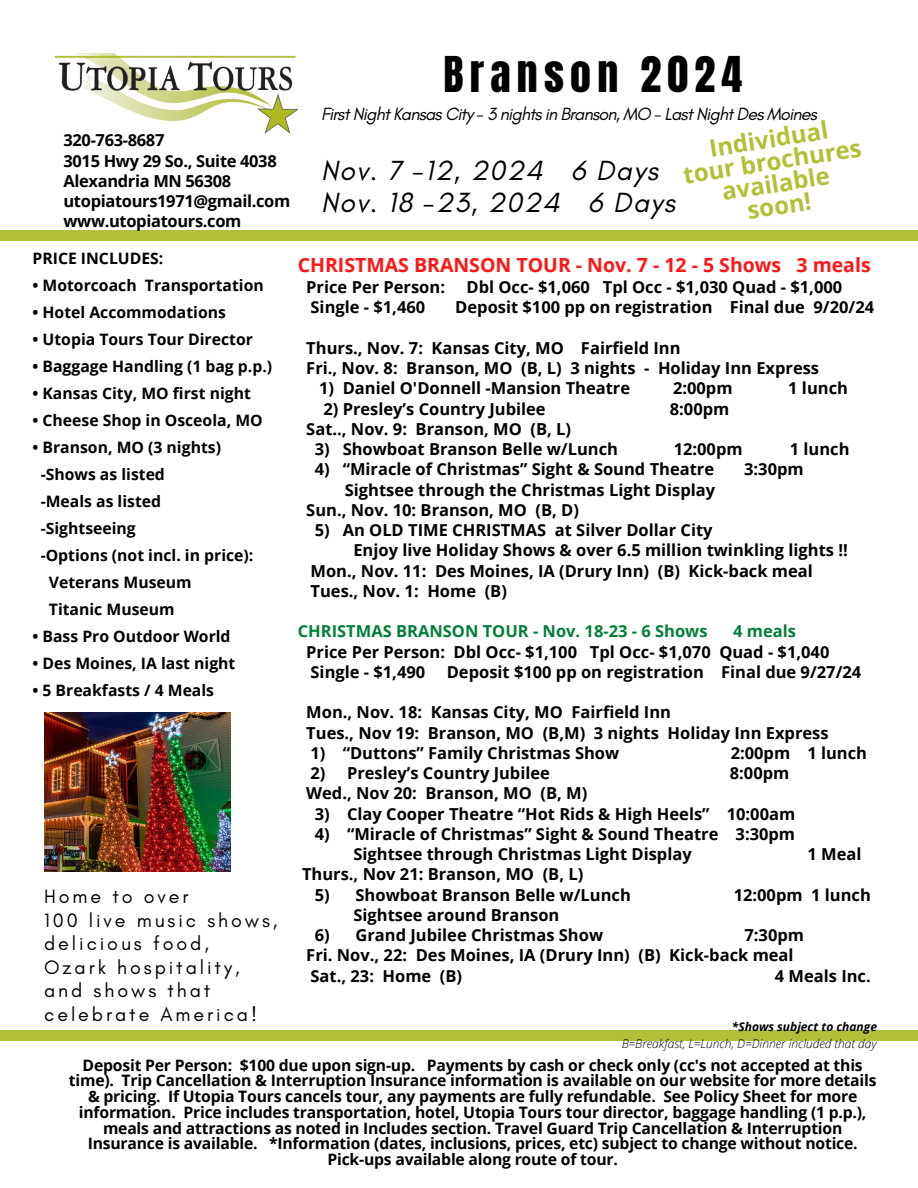
<style>
.page{position:relative;width:918px;height:1188px;background:#fff}
.page>*{position:absolute;margin:0;border:0;box-sizing:border-box;transform-origin:0 0}
.t1{font:42px "Anton";letter-spacing:.15em;color:#000}
.t2{font:italic 28.35px/31.8px "Glacial Indifference";letter-spacing:.05em;color:#000}
.t3{font:700 24px/22.5px "Open Sans";color:#b3bf36;text-align:center}
.t4{font:19.65px/23.7px "Glacial Indifference";letter-spacing:.15em;color:#000}
.t5{font:700 19.5px "Open Sans";color:#ff1616}
.t6{font:italic 18px "Glacial Indifference";letter-spacing:-.045em;color:#000}
.t7{font:700 16.5px/20.2px "Open Sans";color:#000}
.t8{font:700 16.5px/20.2px "Open Sans";letter-spacing:-.02em;color:#000}
.t9{font:700 16.5px "Open Sans";color:#008037}
.t10{font:700 15.75px/15.8px "Open Sans";letter-spacing:-.015em;color:#000;text-align:center}
.t11{font:italic 300 12px "Open Sans";color:#000}
.t12{font:italic 700 12px "Open Sans";color:#000}
.s1{color:#008037}
</style>
<div class="page">
<img style="left:56px;top:54px;width:242px;height:79px">
<div style="left:0;top:1030px;width:918px;height:10px;background:#b3bf36"></div>
<div style="left:0;top:230px;width:918px;height:10px;background:#b3bf36"></div>
<img style="left:44px;top:713px;width:187px;height:158px">
<h5 class="t8" style="left:64px;top:130px;width:228px">320-763-8687<br>3015 Hwy 29 So., Suite 4038<br>Alexandria MN 56308 utopiatours1971@gmail.com www.utopiatours.com</h5>
<h5 class="t10" style="left:33px;top:250px;width:132px">PRICE INCLUDES:</h5>
<h5 class="t10" style="left:33px;top:277px;width:233px">• Motorcoach Transportation</h5>
<h5 class="t10" style="left:33px;top:304px;width:195px">• Hotel Accommodations</h5>
<h5 class="t10" style="left:33px;top:331px;width:222px">• Utopia Tours Tour Director</h5>
<h5 class="t10" style="left:33px;top:358px;width:241px">• Baggage Handling (1 bag p.p.)</h5>
<h5 class="t10" style="left:33px;top:385px;width:220px">• Kansas City, MO first night</h5>
<h5 class="t10" style="left:33px;top:412px;width:232px">• Cheese Shop in Osceola, MO</h5>
<h5 class="t10" style="left:33px;top:439px;width:190px">• Branson, MO (3 nights)</h5>
<h5 class="t10" style="left:41px;top:466px;width:126px">-Shows as listed</h5>
<h5 class="t10" style="left:41px;top:493px;width:122px">-Meals as listed</h5>
<h5 class="t10" style="left:41px;top:520px;width:97px">-Sightseeing</h5>
<h5 class="t10" style="left:41px;top:547px;width:214px">-Options (not incl. in price):</h5>
<h5 class="t10" style="left:49px;top:574px;width:144px">Veterans Museum</h5>
<h5 class="t10" style="left:49px;top:601px;width:127px">Titanic Museum</h5>
<h5 class="t10" style="left:33px;top:628px;width:200px">• Bass Pro Outdoor World</h5>
<h5 class="t10" style="left:33px;top:655px;width:204px">• Des Moines, IA last night</h5>
<h5 class="t10" style="left:33px;top:682px;width:183px">• 5 Breakfasts / 4 Meals</h5>
<h5 class="t4" style="left:44px;top:884px;width:235px">Home to over<br>100 live music shows, delicious food,<br>Ozark hospitality, and shows that celebrate America!</h5>
<p class="t1" style="left:443px;top:44px;width:300px">Branson 2024</p>
<h5 class="t3" style="left:678px;top:141px;width:181px;rotate:-9deg">Individual<br>tour brochures available<br>soon!</h5>
<h5 class="t6" style="left:321px;top:103px;width:498px">First Night Kansas City - 3 nights in Branson, MO - Last Night Des Moines</h5>
<h5 class="t2" style="left:321px;top:155px;width:356px">Nov. 7 -12, 2024 6 Days<br>Nov. 18 -23, 2024 6 Days</h5>
<p class="t5" style="left:298px;top:251px;width:575px">CHRISTMAS BRANSON TOUR - Nov. 7 - 12 - 5 Shows 3 meals</p>
<p class="t7" style="left:306px;top:277px;width:140px">Price Per Person:</p>
<p class="t7" style="left:467px;top:277px;width:377px">Dbl Occ- $1,060 Tpl Occ - $1,030 Quad - $1,000</p>
<p class="t7" style="left:311px;top:297px;width:116px">Single - $1,460</p>
<p class="t7" style="left:455px;top:297px;width:420px">Deposit $100 pp on registration Final due 9/20/24</p>
<h4 class="t7" style="left:306px;top:337px;width:514px">Thurs., Nov. 7: Kansas City, MO Fairfield Inn<br>Fri., Nov. 8: Branson, MO (B, L) 3 nights - Holiday Inn Express</h4>
<h4 class="t7" style="left:319px;top:378px;width:313px">1) Daniel O'Donnell -Mansion Theatre</h4>
<h4 class="t7" style="left:673px;top:378px;width:61px">2:00pm</h4>
<h4 class="t7" style="left:788px;top:378px;width:61px">1 lunch</h4>
<h4 class="t7" style="left:323px;top:398px;width:224px">2) Presley’s Country Jubilee</h4>
<h4 class="t7" style="left:670px;top:398px;width:61px">8:00pm</h4>
<h4 class="t7" style="left:306px;top:418px;width:266px">Sat.., Nov. 9: Branson, MO (B, L)</h4>
<h4 class="t7" style="left:315px;top:439px;width:305px">3) Showboat Branson Belle w/Lunch</h4>
<h4 class="t7" style="left:674px;top:439px;width:70px">12:00pm</h4>
<h4 class="t7" style="left:790px;top:439px;width:61px">1 lunch</h4>
<h4 class="t7" style="left:315px;top:459px;width:401px">4) “Miracle of Christmas” Sight &amp; Sound Theatre</h4>
<h4 class="t7" style="left:744px;top:459px;width:61px">3:30pm</h4>
<h4 class="t7" style="left:306px;top:479px;width:410px;text-indent:39px">Sightsee through the Christmas Light Display<br>Sun., Nov. 10: Branson, MO (B, D)</h4>
<h4 class="t7" style="left:315px;top:520px;width:399px">5) An OLD TIME CHRISTMAS at Silver Dollar City</h4>
<h4 class="t7" style="left:353px;top:540px;width:496px">Enjoy live Holiday Shows &amp; over 6.5 million twinkling lights !!</h4>
<h4 class="t7" style="left:311px;top:560px;width:504px">Mon., Nov. 11: Des Moines, IA (Drury Inn) (B) Kick-back meal</h4>
<h4 class="t7" style="left:311px;top:580px;width:167px">Tues., Nov. 1: Home</h4>
<h2 class="t7" style="left:485px;top:580px;width:24px">(B)</h2>
<h2 class="t9" style="left:298px;top:620px;width:411px">CHRISTMAS BRANSON TOUR - Nov. 18-23 - 6 Shows</h2>
<h2 class="t7" style="left:306px;top:621px;width:525px;text-indent:427px"><span class="s1">4 meals<br></span>Price Per Person: Dbl Occ- $1,100 Tpl Occ- $1,070 Quad - $1,040<br>Single - $1,490</h2>
<h2 class="t7" style="left:447px;top:661px;width:416px">Deposit $100 pp on registration Final due 9/27/24</h2>
<h2 class="t7" style="left:306px;top:702px;width:524px">Mon., Nov. 18: Kansas City, MO Fairfield Inn<br>Tues., Nov 19: Branson, MO (B,M) 3 nights Holiday Inn Express</h2>
<h2 class="t7" style="left:311px;top:742px;width:310px">1) “Duttons” Family Christmas Show</h2>
<h2 class="t7" style="left:731px;top:742px;width:138px">2:00pm 1 lunch</h2>
<h2 class="t7" style="left:311px;top:763px;width:241px">2) Presley’s Country Jubilee</h2>
<h2 class="t7" style="left:730px;top:763px;width:61px">8:00pm</h2>
<h2 class="t7" style="left:306px;top:783px;width:283px">Wed., Nov 20: Branson, MO (B, M)</h2>
<h2 class="t7" style="left:315px;top:803px;width:482px">3) Clay Cooper Theatre “Hot Rids &amp; High Heels” 10:00am</h2>
<h2 class="t7" style="left:353px;top:823px;width:443px;text-indent:-39px">4) “Miracle of Christmas” Sight &amp; Sound Theatre 3:30pm<br>Sightsee through Christmas Light Display</h2>
<h2 class="t7" style="left:807px;top:844px;width:55px">1 Meal</h2>
<h2 class="t7" style="left:302px;top:864px;width:234px">Thurs., Nov 21: Branson, MO</h2>
<h5 class="t7" style="left:543px;top:864px;width:42px">(B, L)</h5>
<h5 class="t7" style="left:315px;top:884px;width:318px">5) Showboat Branson Belle w/Lunch</h5>
<h5 class="t7" style="left:734px;top:884px;width:139px">12:00pm 1 lunch</h5>
<h5 class="t7" style="left:353px;top:904px;width:208px">Sightsee around Branson</h5>
<h5 class="t7" style="left:315px;top:925px;width:290px">6) Grand Jubilee Christmas Show</h5>
<h5 class="t7" style="left:306px;top:925px;width:499px;text-indent:438px">7:30pm<br>Fri. Nov., 22: Des Moines, IA (Drury Inn) (B) Kick-back meal<br>Sat., 23: Home (B)</h5>
<h5 class="t7" style="left:775px;top:965px;width:97px">4 Meals Inc.</h5>
<h4 class="t12" style="left:732px;top:1018px;width:147px">*Shows subject to change</h4>
<p class="t11" style="left:622px;top:1035px;width:257px">B=Breakfast, L=Lunch, D=Dinner included that day</p>
<p class="t10" style="left:69px;top:1057px;width:809px">Deposit Per Person: $100 due upon sign-up. Payments by cash or check only (cc's not accepted at this time). Trip Cancellation &amp; Interruption Insurance information is available on our website for more details &amp; pricing. If Utopia Tours cancels tour, any payments are fully refundable. See Policy Sheet for more information. Price includes transportation, hotel, Utopia Tours tour director, baggage handling (1 p.p.), meals and attractions as noted in Includes section. Travel Guard Trip Cancellation &amp; Interruption Insurance is available. *Information (dates, inclusions, prices, etc) subject to change without notice.<br>Pick-ups available along route of tour.</p>
</div>
